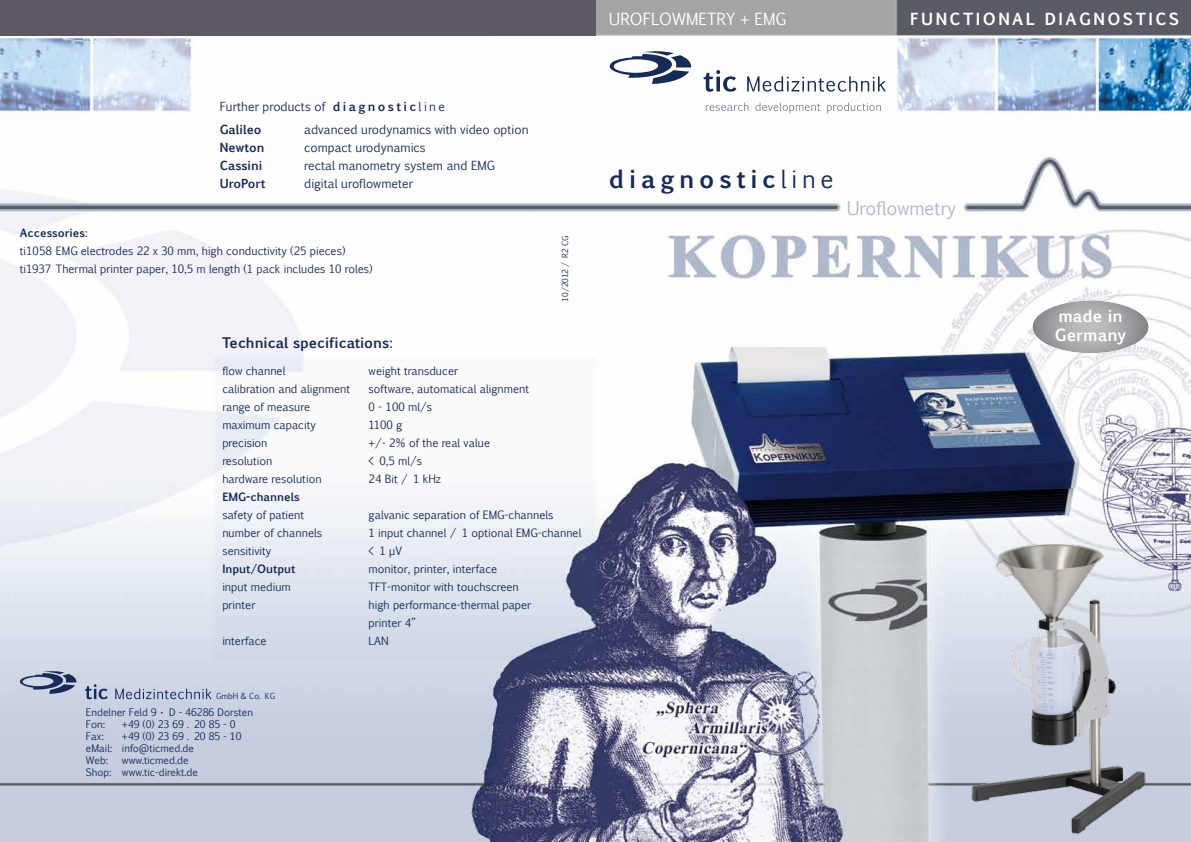
<style>
.page{position:relative;width:1191px;height:842px;background:#fff}
.page>*{position:absolute;margin:0;border:0;box-sizing:border-box;transform-origin:0 0}
.t1{font:700 24px "Euphemia UCAS";letter-spacing:.2em;color:#162b58}
.t2{font:18px "Euphemia UCAS";color:#acb7cc}
.t3{font:700 16.1px/19.3px "Euphemia UCAS";color:#fff}
.t4{font:700 16px "Euphemia UCAS";letter-spacing:.15em;color:#fff}
.t5{font:16px "Euphemia UCAS";color:#fff}
.t6{font:700 14px "Euphemia UCAS";color:#162b58}
.t7{font:12px/18px "Euphemia UCAS";color:#162b58}
.t8{font:700 12px/18px "Euphemia UCAS";color:#162b58}
.t9{font:11px/18px "Euphemia UCAS";color:#162b58}
.t10{font:700 11px "Euphemia UCAS";color:#162b58}
.t11{font:10px/12px "Euphemia UCAS";color:#162b58}
.t12{font:8px "Euphemia UCAS";color:#162b58}
.s1{font-weight:700}
.s2{font-weight:400}
</style>
<div class="page">
<img style="left:0;top:0;width:1191px;height:842px">
<div style="left:0;top:0;width:595px;height:36px;background:#5e5863"></div>
<svg style="left:705px;top:103px;width:43px;height:8px"></svg>
<svg style="left:755px;top:103px;width:65px;height:10px"></svg>
<svg style="left:827px;top:103px;width:54px;height:10px"></svg>
<svg style="left:609px;top:51px;width:82px;height:33px"></svg>
<svg style="left:703px;top:70px;width:33px;height:22px"></svg>
<svg style="left:747px;top:76px;width:139px;height:16px"></svg>
<svg style="left:1030px;top:300px;width:118px;height:55px"></svg>
<svg style="left:20px;top:671px;width:57px;height:23px"></svg>
<svg style="left:85px;top:684px;width:23px;height:15px"></svg>
<svg style="left:115px;top:689px;width:96px;height:10px"></svg>
<img style="left:952px;top:508px;width:219px;height:331px">
<h3 class="t5" style="left:609px;top:7px;width:179px">UROFLOWMETRY + EMG</h3>
<h3 class="t4" style="left:910px;top:6px;width:271px">FUNCTIONAL DIAGNOSTICS</h3>
<p class="t7" style="left:220px;top:94px;width:227px;line-height:23.6px">Further products of <span class="s1">diagnostic</span>line<br><span class="s1">Galileo</span></p>
<p class="t8" style="left:220px;top:139px;width:47px">Newton<br>Cassini<br>UroPort</p>
<p class="t7" style="left:304px;top:120px;width:226px">advanced urodynamics with video option compact urodynamics<br>rectal manometry system and EMG digital uroflowmeter</p>
<p class="t10" style="left:20px;top:224px;width:70px">Accessories:</p>
<p class="t9" style="left:20px;top:241px;width:354px">ti1058 EMG electrodes 22 x 30 mm, high conductivity (25 pieces) ti1937 Thermal printer paper, 10,5 m length (1 pack includes 10 roles)</p>
<p class="t6" style="left:222px;top:332px;width:173px">Technical specifications:</p>
<p class="t12" style="left:559px;top:302px;width:67px;rotate:-90deg">10/2012 / R2 CG</p>
<p class="t9" style="left:222px;top:361px;width:129px">flow channel<br>calibration and alignment range of measure maximum capacity precision<br>resolution<br>hardware resolution</p>
<p class="t10" style="left:222px;top:488px;width:79px">EMG-channels</p>
<p class="t9" style="left:222px;top:505px;width:101px">safety of patient number of channels sensitivity</p>
<p class="t10" style="left:222px;top:560px;width:75px">Input/Output</p>
<p class="t9" style="left:222px;top:577px;width:70px">input medium printer</p>
<p class="t9" style="left:222px;top:631px;width:46px">interface</p>
<p class="t9" style="left:369px;top:361px;width:162px">weight transducer<br>software, automatical alignment<br>0 - 100 ml/s<br>1100 g<br>+/- 2% of the real value<br>&lt; 0,5 ml/s<br>24 Bit / 1 kHz</p>
<p class="t9" style="left:369px;top:505px;width:214px">galvanic separation of EMG-channels<br>1 input channel / 1 optional EMG-channel &lt; 1 µV<br>monitor, printer, interface<br>TFT-monitor with touchscreen<br>high performance-thermal paper<br>printer 4’’<br>LAN</p>
<p class="t12" style="left:216px;top:690px;width:60px">GmbH &amp; Co. KG</p>
<p class="t11" style="left:86px;top:705px;width:169px">Endelner Feld 9 <span class="s1">•</span> D - 46286 Dorsten<br>Fon:</p>
<p class="t11" style="left:122px;top:717px;width:115px">+49 (0) 23 69 . 20 85 - 0</p>
<p class="t11" style="left:86px;top:729px;width:157px;text-indent:36px">+49 (0) 23 69 . 20 85 - 10 eMail: info@ticmed.de<br>Web:</p>
<p class="t11" style="left:86px;top:729px;width:19px">Fax:</p>
<p class="t11" style="left:86px;top:753px;width:113px;text-indent:36px">www.ticmed.de<br>Shop: www.tic-direkt.de</p>
<h1 class="t1" style="left:609px;top:161px;width:226px">diagnostic<span class="s2">line</span></h1>
<h2 class="t2" style="left:846px;top:195px;width:111px">Uroflowmetry</h2>
<h3 class="t3" style="left:1054px;top:307px;width:73px">made in<br>Germany</h3>
</div>
